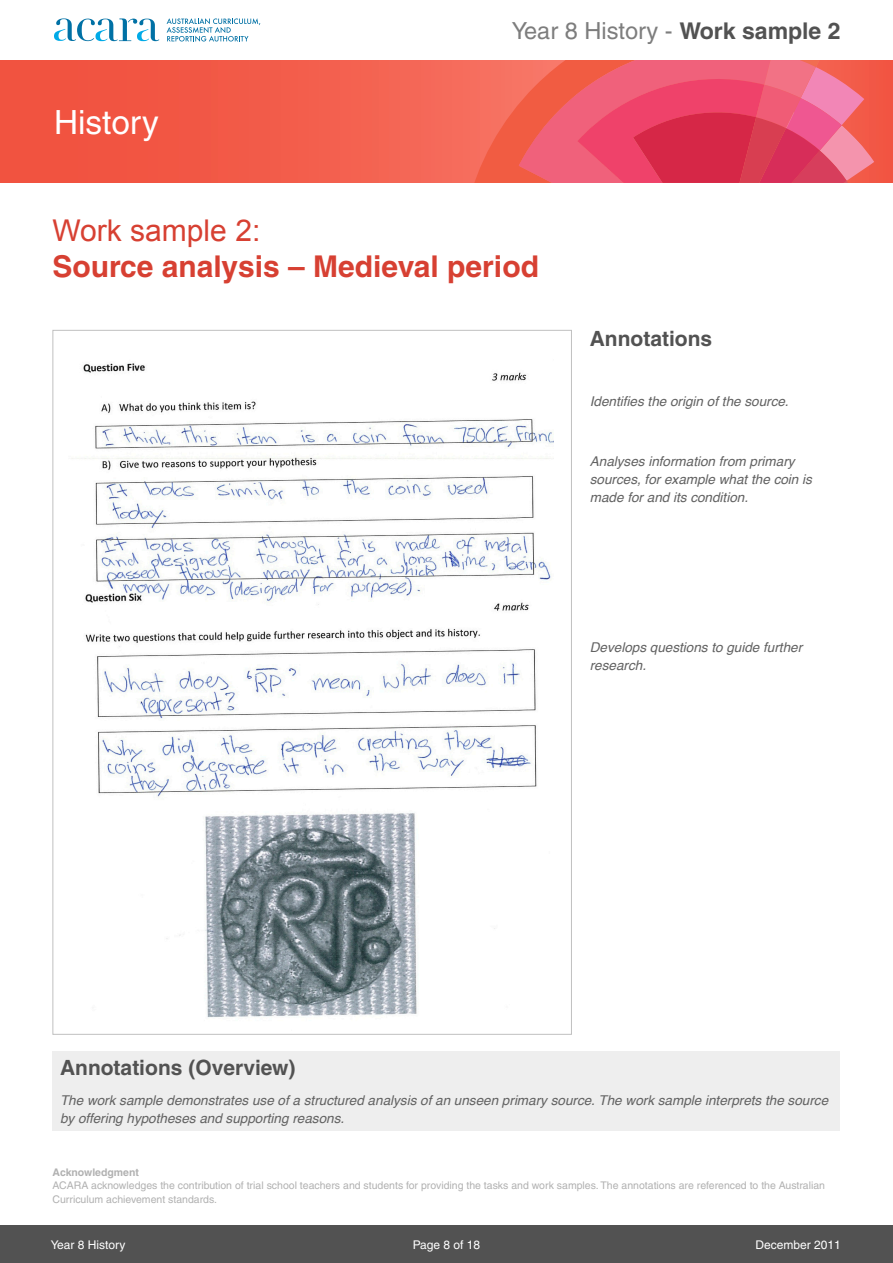
<style>
.page{position:relative;width:893px;height:1263px;background:#fff}
.page>*{position:absolute;margin:0;border:0;box-sizing:border-box;transform-origin:0 0}
.t1{font:33.3px "Helvetica";color:#fff}
.Main_heading{font:700 30px/36px "Helvetica";color:#d74032}
.t2{font:23.55px "Helvetica";color:#7d7d7d}
.Annotation_Heading{font:700 21px "Helvetica";color:#525252}
.Annotaions_small{font:italic 13.5px/18px "Helvetica";color:#626262}
.t3{font:12px "Helvetica";color:#fff}
.ackknowledgement{font:10.5px/13.5px "Helvetica";color:#b1b1b1}
.ackknowledgement_hea{font:700 10.5px "Helvetica";color:#b1b1b1}
.s1{font-weight:700;font-size:23.1px;color:#525252}
.s2{font-family:"Arial";font-weight:400}
</style>
<div class="page">
<div style="left:0;top:1225px;width:893px;height:38px;background:#525252"></div>
<svg style="left:167px;top:18px;width:93px;height:24px"></svg>
<svg style="left:54px;top:18px;width:105px;height:23px"></svg>
<svg style="left:0;top:60px;width:893px;height:123px;background:#f25b49"></svg>
<svg style="left:466px;top:60px;width:408px;height:123px;background:#eb5466"></svg>
<div style="left:52px;top:1051px;width:788px;height:79px;background:#eee"></div>
<img style="left:71px;top:363px;width:483px;height:655px">
<h1 class="t1" style="left:54px;top:103px;width:106px">History</h1>
<p class="t2" style="left:512px;top:17px;width:330px">Year 8 History - <span class="s1">Work sample 2</span></p>
<p class="Main_heading" style="left:52px;top:212px;width:488px"><span class="s2">Work sample 2:<br></span>Source analysis – Medieval period</p>
<p class="Annotation_Heading" style="left:590px;top:326px;width:124px">Annotations</p>
<p class="Annotaions_small" style="left:590px;top:393px;width:200px">Identifies the origin of the source.</p>
<p class="Annotaions_small" style="left:590px;top:453px;width:224px">Analyses information from primary sources, for example what the coin is made for and its condition.</p>
<p class="Annotaions_small" style="left:590px;top:639px;width:214px">Develops questions to guide further research.</p>
<p class="Annotation_Heading" style="left:60px;top:1055px;width:237px">Annotations (Overview)</p>
<p class="Annotaions_small" style="left:60px;top:1091px;width:770px">The work sample demonstrates use of a structured analysis of an unseen primary source. The work sample interprets the source by offering hypotheses and supporting reasons.</p>
<p class="ackknowledgement_hea" style="left:52px;top:1166px;width:88px">Acknowledgment</p>
<p class="ackknowledgement" style="left:52px;top:1179px;width:774px">ACARA acknowledges the contribution of trial school teachers and students for providing the tasks and work samples. The annotations are referenced to the Australian<br>Curriculum achievement standards.</p>
<p class="t3" style="left:51px;top:1238px;width:76px">Year 8 History</p>
<p class="t3" style="left:413px;top:1237px;width:69px">Page 8 of 18</p>
<p class="t3" style="left:755px;top:1237px;width:87px">December 2011</p>
</div>
